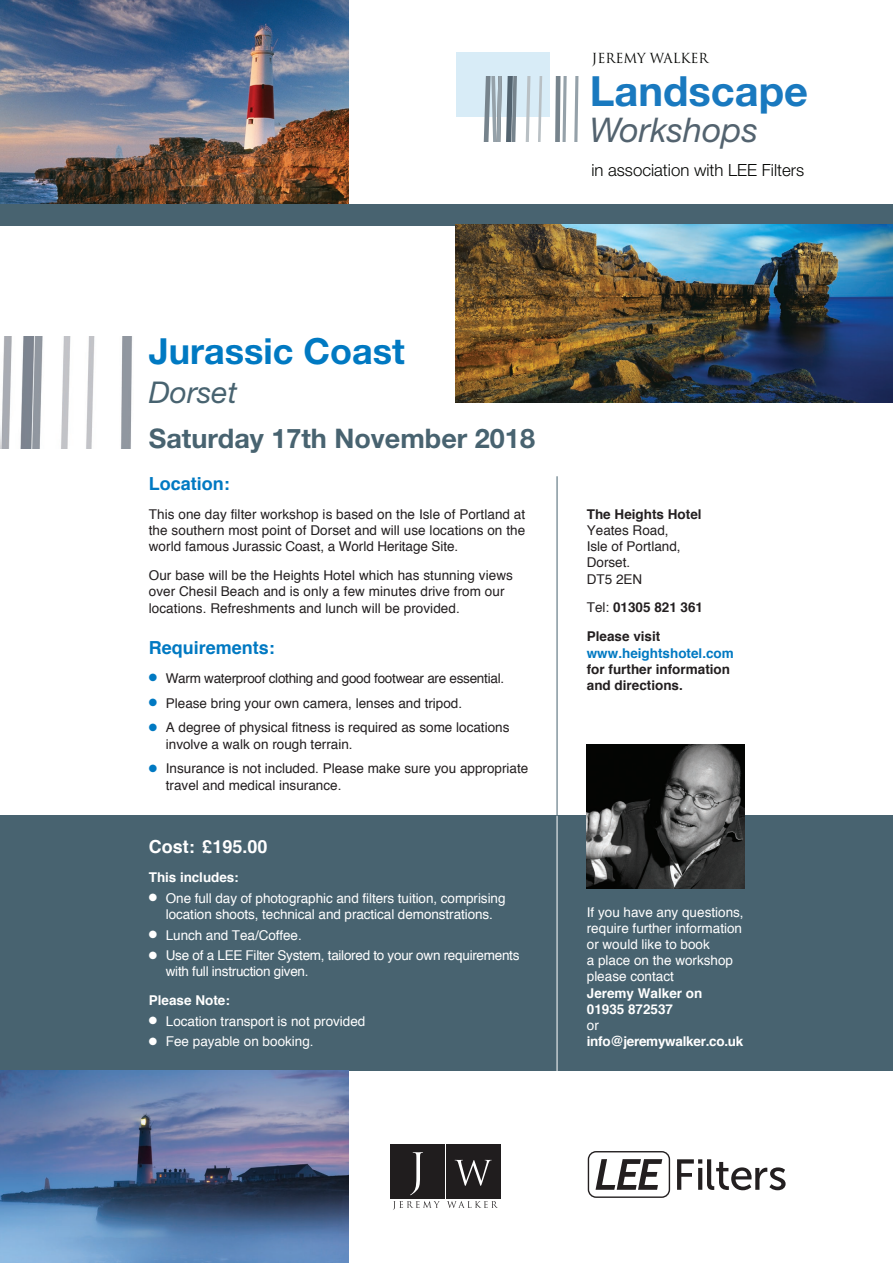
<style>
.page{position:relative;width:893px;height:1263px;background:#fff}
.page>*{position:absolute;margin:0;border:0;box-sizing:border-box;transform-origin:0 0}
.t1{font:700 41.7px "Helvetica Neue";color:#1979bf}
.t2{font:700 36px "Helvetica Neue CE";color:#0079c2}
.t3{font:italic 34.05px "Helvetica Neue CE";color:#53636f}
.t4{font:italic 30px "Helvetica Neue CE";color:#486370}
.t5{font:700 27px "Helvetica Neue CE";color:#486370}
.t6{font:700 18px "Helvetica";color:#0079c2}
.t7{font:700 18px "Helvetica";color:#fff}
.t8{font:300 16.8px "Helvetica Neue";color:#040503}
.t9{font:13.5px/16.2px "Helvetica";color:#231f20}
.t10{font:13.5px/16.2px "Helvetica";letter-spacing:-.005em;color:#fff}
.t11{font:700 13.5px/29px "Helvetica";color:#231f20}
.t12{font:13.5px "Helvetica";letter-spacing:-.02em;color:#231f20}
.t13{font:700 13.5px/16.2px "Helvetica";color:#fff}
.t14{font:700 13.5px "Helvetica";letter-spacing:-.02em;color:#fff}
.t15{font:700 13.5px "Helvetica";color:#0079c2}
.t16{font:13.5px "Trajan";color:#040503}
.s1{color:#0079c2}
.s2{font-weight:400}
</style>
<div class="page">
<img style="left:0;top:0;width:349px;height:204px">
<div style="left:0;top:204px;width:893px;height:21px;background:#486370"></div>
<div style="left:0;top:816px;width:893px;height:255px;background:#486370"></div>
<div style="left:456px;top:53px;width:94px;height:64px;background:#d8ecf7"></div>
<svg style="left:483px;top:76px;width:60px;height:66px"></svg>
<svg style="left:555px;top:76px;width:24px;height:66px"></svg>
<img style="left:0;top:337px;width:132px;height:112px">
<img style="left:455px;top:224px;width:438px;height:178px">
<div style="left:390px;top:1145px;width:55px;height:54px;background:#201d1e"></div>
<div style="left:446px;top:1145px;width:54px;height:54px;background:#201d1e"></div>
<svg style="left:410px;top:1152px;width:13px;height:43px"></svg>
<svg style="left:455px;top:1160px;width:37px;height:26px"></svg>
<svg style="left:393px;top:1201px;width:47px;height:9px"></svg>
<svg style="left:447px;top:1201px;width:51px;height:7px"></svg>
<hr style="left:557px;top:476px;width:1px;height:340px;background:#486370">
<img style="left:587px;top:744px;width:157px;height:145px">
<img style="left:0;top:1071px;width:349px;height:192px">
<hr style="left:557px;top:816px;width:1px;height:260px;background:#fff">
<svg style="left:596px;top:1159px;width:66px;height:31px"></svg>
<div style="left:588px;top:1151px;width:82px;height:47px;border:1px solid #231f20;border-radius:8px"></div>
<svg style="left:677px;top:1159px;width:109px;height:31px"></svg>
<p class="t16" style="left:592px;top:50px;width:118px">JEREMY WALKER</p>
<h1 class="t1" style="left:590px;top:65px;width:220px">Landscape</h1>
<h3 class="t3" style="left:590px;top:109px;width:170px">Workshops</h3>
<p class="t8" style="left:591px;top:160px;width:214px">in association with LEE Filters</p>
<h2 class="t2" style="left:149px;top:329px;width:257px">Jurassic Coast</h2>
<h3 class="t4" style="left:149px;top:374px;width:90px">Dorset</h3>
<h3 class="t5" style="left:149px;top:422px;width:388px">Saturday 17th November 2018</h3>
<h3 class="t6" style="left:149px;top:469px;width:83px">Location:</h3>
<p class="t9" style="left:149px;top:506px;width:378px;text-align:justify">This one day filter workshop is based on the Isle of Portland at the southern most point of Dorset and will use locations on the world famous Jurassic Coast, a World Heritage Site.</p>
<p class="t9" style="left:149px;top:568px;width:366px">Our base will be the Heights Hotel which has stunning views over Chesil Beach and is only a few minutes drive from our locations. Refreshments and lunch will be provided.</p>
<h3 class="t6" style="left:149px;top:633px;width:128px">Requirements:</h3>
<p class="t12" style="left:149px;top:668px;width:357px"><span class="s1">●</span> Warm waterproof clothing and good footwear are essential.</p>
<p class="t9" style="left:149px;top:695px;width:315px"><span class="s1">●</span> Please bring your own camera, lenses and tripod.</p>
<p class="t9" style="left:166px;top:720px;width:345px;text-indent:-17px"><span class="s1">●</span> A degree of physical fitness is required as some locations involve a walk on rough terrain.</p>
<p class="t9" style="left:166px;top:761px;width:364px;text-indent:-17px"><span class="s1">●</span> Insurance is not included. Please make sure you appropriate travel and medical insurance.</p>
<h3 class="t7" style="left:149px;top:832px;width:120px">Cost: £195.00</h3>
<p class="t13" style="left:149px;top:870px;width:91px">This includes:</p>
<p class="t10" style="left:149px;top:890px;width:358px;text-align:center">● One full day of photographic and filters tuition, comprising location shoots, technical and practical demonstrations.</p>
<p class="t10" style="left:149px;top:927px;width:154px">● Lunch and Tea/Coffee.</p>
<p class="t10" style="left:166px;top:947px;width:355px;text-indent:-17px">● Use of a LEE Filter System, tailored to your own requirements with full instruction given.</p>
<p class="t13" style="left:149px;top:992px;width:83px">Please Note:</p>
<p class="t10" style="left:149px;top:1013px;width:218px">● Location transport is not provided</p>
<p class="t10" style="left:149px;top:1034px;width:166px">● Fee payable on booking.</p>
<p class="t11" style="left:587px;top:500px;width:116px">The Heights Hotel</p>
<p class="t9" style="left:587px;top:522px;width:95px">Yeates Road,<br>Isle of Portland,<br>Dorset.<br>DT5 2EN</p>
<p class="t11" style="left:587px;top:593px;width:118px"><span class="s2">Tel:</span> 01305 821 361<br>Please visit</p>
<p class="t15" style="left:587px;top:642px;width:149px">www.heightshotel.com</p>
<p class="t11" style="left:587px;top:661px;width:145px;line-height:16.2px">for further information and directions.</p>
<p class="t10" style="left:587px;top:904px;width:158px">If you have any questions, require further information or would like to book<br>a place on the workshop please contact</p>
<p class="t13" style="left:587px;top:985px;width:117px">Jeremy Walker on<br>01935 872537</p>
<p class="t10" style="left:587px;top:1017px;width:14px">or</p>
<p class="t14" style="left:587px;top:1030px;width:158px">info@jeremywalker.co.uk</p>
</div>
